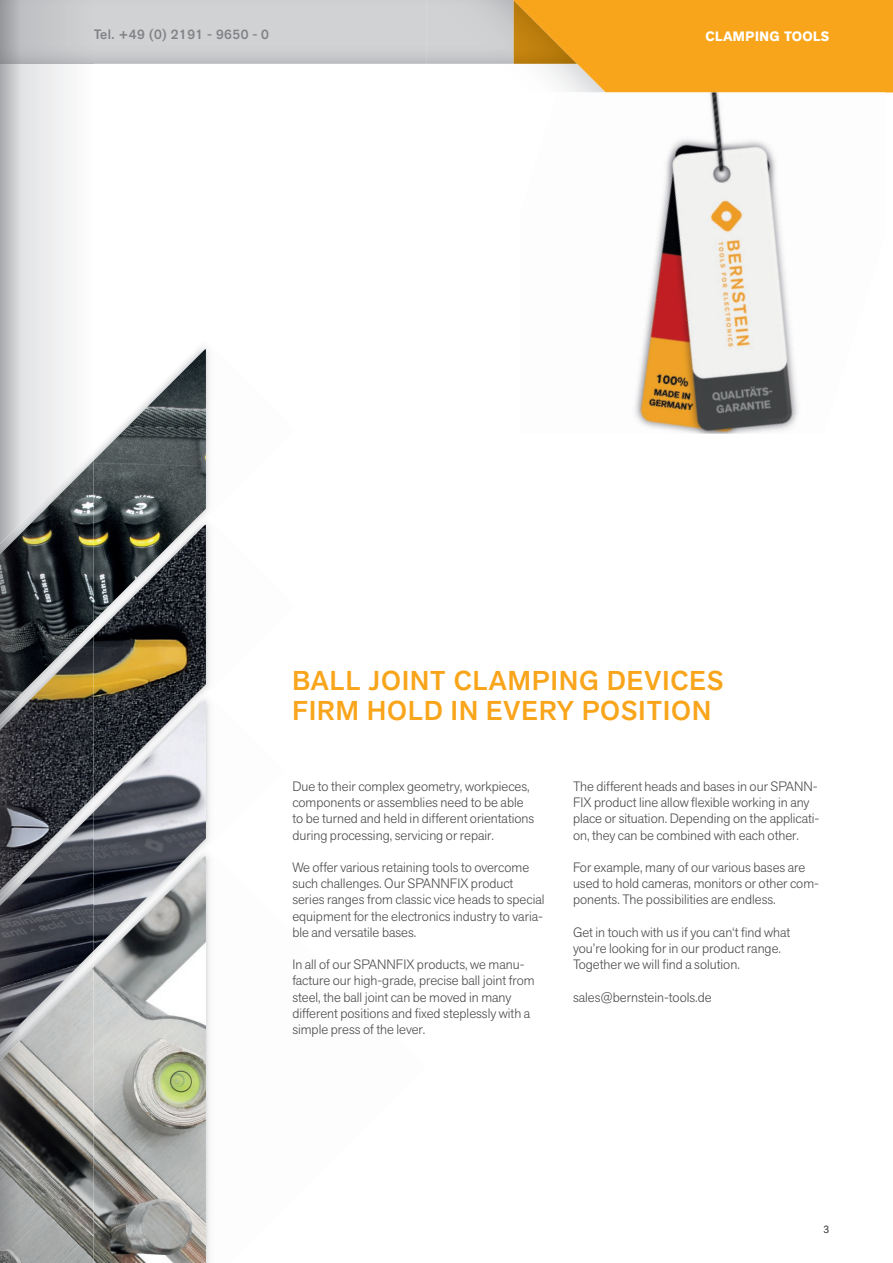
<style>
.page{position:relative;width:893px;height:1263px;background:#fff}
.page>*{position:absolute;margin:0;border:0;box-sizing:border-box;transform-origin:0 0}
.t1{font:500 27px/30px "Akzid Grtsk Next";letter-spacing:.04em;color:#f9a51b}
.t2{font:300 13.5px/16.2px "Akzid Grtsk Next";color:#4b4c4d}
.t3{font:500 13.5px "Akzid Grtsk Next";letter-spacing:.03em;color:#808285}
.t4{font:700 13.5px "Akzid Grtsk Next";letter-spacing:.03em;color:#fff}
.t5{font:300 10.5px "Akzid Grtsk Next";color:#4b4c4d}
</style>
<div class="page">
<div style="left:94px;top:29px;width:175px;height:13px;background:#d1d2d4"></div>
<svg style="left:513px;top:0;width:380px;height:92px;background:#f4a829"></svg>
<img style="left:200px;top:347px;width:10px;height:166px">
<img style="left:94px;top:349px;width:112px;height:166px">
<img style="left:206px;top:525px;width:4px;height:164px">
<img style="left:94px;top:515px;width:113px;height:116px">
<img style="left:94px;top:525px;width:112px;height:166px">
<img style="left:206px;top:701px;width:4px;height:142px">
<img style="left:94px;top:691px;width:113px;height:116px">
<img style="left:94px;top:700px;width:112px;height:146px">
<img style="left:206px;top:855px;width:4px;height:408px">
<img style="left:94px;top:846px;width:112px;height:9px">
<img style="left:94px;top:855px;width:112px;height:408px">
<img style="left:605px;top:92px;width:280px;height:342px">
<svg style="left:0;top:64px;width:69px;height:386px"></svg>
<img style="left:0;top:461px;width:94px;height:165px">
<img style="left:0;top:626px;width:94px;height:10px">
<img style="left:0;top:636px;width:94px;height:166px">
<img style="left:0;top:802px;width:94px;height:10px">
<img style="left:0;top:812px;width:94px;height:145px">
<img style="left:0;top:957px;width:94px;height:10px">
<img style="left:0;top:967px;width:94px;height:296px">
<p class="t3" style="left:94px;top:26px;width:177px">Tel. +49 (0) 2191 - 9650 - 0</p>
<p class="t4" style="left:705px;top:27px;width:125px">CLAMPING TOOLS</p>
<h1 class="t1" style="left:292px;top:666px;width:433px">BALL JOINT CLAMPING DEVICES<br>FIRM HOLD IN EVERY POSITION</h1>
<p class="t2" style="left:292px;top:778px;width:243px">Due to their complex geometry, workpieces, components or assemblies need to be able to be turned and held in different orientations during processing, servicing or repair.</p>
<p class="t2" style="left:292px;top:859px;width:254px">We offer various retaining tools to overcome such challenges. Our SPANNFIX product series ranges from classic vice heads to special equipment for the electronics industry to varia&shy;ble and versatile bases.</p>
<p class="t2" style="left:292px;top:956px;width:244px">In all of our SPANNFIX products, we manu&shy;facture our high-grade, precise ball joint from steel, the ball joint can be moved in many different positions and fixed steplessly with a simple press of the lever.</p>
<p class="t2" style="left:573px;top:778px;width:248px">The different heads and bases in our SPANN-FIX product line allow flexible working in any place or situation. Depending on the applicati&shy;on, they can be combined with each other.</p>
<p class="t2" style="left:573px;top:859px;width:248px">For example, many of our various bases are used to hold cameras, monitors or other com&shy;ponents. The possibilities are endless.</p>
<p class="t2" style="left:573px;top:924px;width:219px">Get in touch with us if you can‘t find what you’re looking for in our product range.<br>Together we will find a solution.</p>
<p class="t2" style="left:573px;top:989px;width:140px">sales@bernstein-tools.de</p>
<p class="t5" style="left:823px;top:1222px;width:7px">3</p>
</div>
